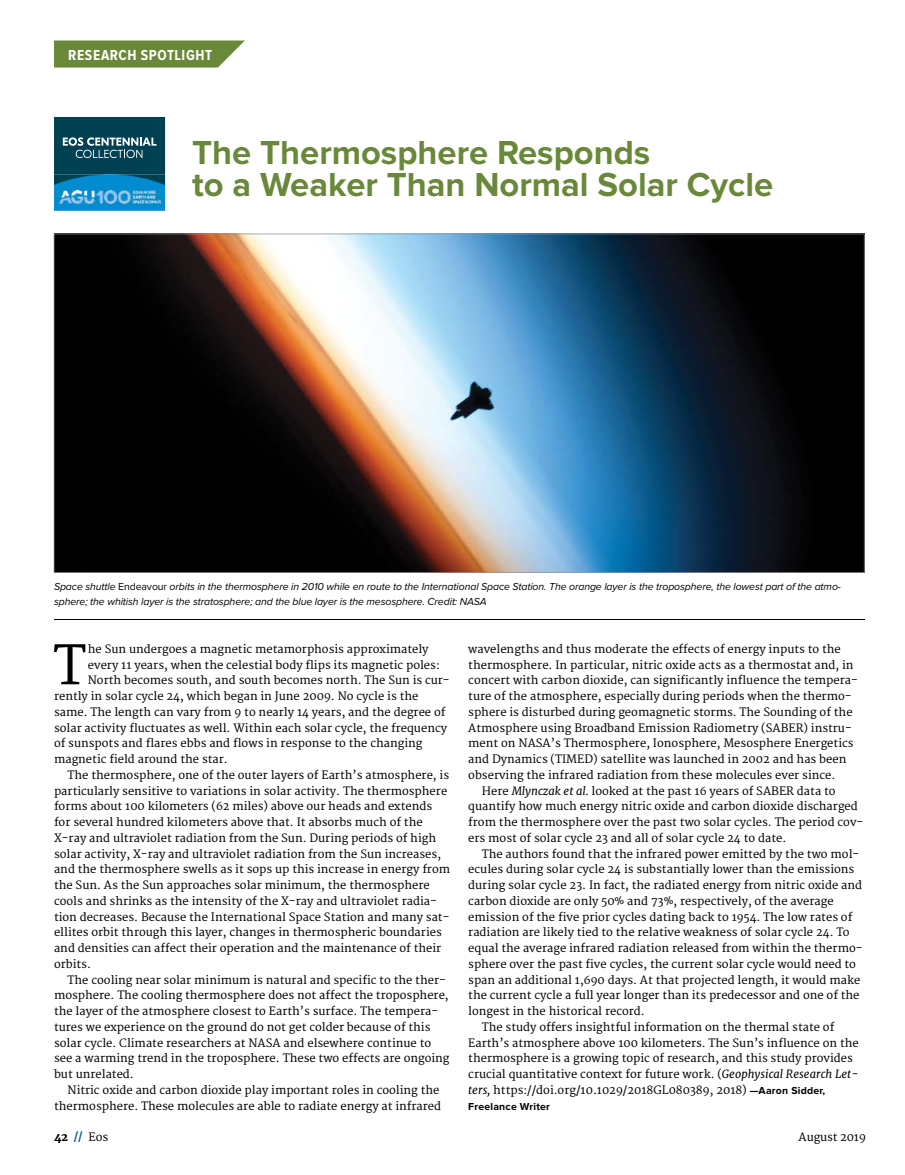
<style>
.page{position:relative;width:905px;height:1175px;background:#fff}
.page>*{position:absolute;margin:0;border:0;box-sizing:border-box;transform-origin:0 0}
.t1{font:52.8px "Merriweather";color:#000}
.t2{font:700 34.5px/31.5px "Proxima Nova";color:#69883a}
.t3{font:700 15px "Proxima Nova Cond";letter-spacing:.04em;color:#fff}
.t4{font:11.25px "Merriweather";color:#000}
.t5{font:italic 10.5px/15.8px "Proxima Nova";letter-spacing:-.01em;color:#000}
.t6{font:700 10.5px "Proxima Nova";letter-spacing:.02em;color:#000}
.s1{font-style:normal}
.s2{font-style:italic}
.s3{font-family:"Proxima Nova";font-weight:700;font-size:10.5px}
.s4{font-weight:800}
.s5{font-weight:800;color:#006a94}
</style>
<div class="page">
<svg style="left:54px;top:40px;width:191px;height:28px;background:#78944e"></svg>
<hr style="left:54px;top:619px;width:810px;height:1px;background:#000">
<img style="left:54px;top:233px;width:810px;height:340px">
<div style="left:54px;top:117px;width:111px;height:57px;background:#004053"></div>
<img style="left:54px;top:174px;width:111px;height:37px">
<img style="left:60px;top:191px;width:101px;height:12px">
<svg style="left:63px;top:137px;width:93px;height:21px;background:#477582"></svg>
<h3 class="t3" style="left:68px;top:47px;width:145px">RESEARCH SPOTLIGHT</h3>
<h2 class="t2" style="left:192px;top:138px;width:582px">The Thermosphere Responds<br>to a Weaker Than Normal Solar Cycle</h2>
<p class="t5" style="left:54px;top:578px;width:788px">Space shuttle <span class="s1">Endeavour</span> orbits in the thermosphere in 2010 while en route to the International Space Station. The orange layer is the troposphere, the lowest part of the atmo&shy;sphere; the whitish layer is the stratosphere; and the blue layer is the mesosphere. Credit: NASA</p>
<h1 class="t1" style="left:53px;top:634px;width:34px">T</h1>
<p class="t4" style="left:88px;top:642px;width:342px">he Sun undergoes a magnetic metamorphosis approximately</p>
<p class="t4" style="left:88px;top:658px;width:353px">every 11 years, when the celestial body flips its magnetic poles:</p>
<p class="t4" style="left:88px;top:673px;width:363px">North becomes south, and south becomes north. The Sun is cur-</p>
<p class="t4" style="left:54px;top:689px;width:366px">rently in solar cycle 24, which began in June 2009. No cycle is the</p>
<p class="t4" style="left:54px;top:705px;width:393px">same. The length can vary from 9 to nearly 14 years, and the degree of</p>
<p class="t4" style="left:54px;top:721px;width:394px">solar activity fluctuates as well. Within each solar cycle, the frequency</p>
<p class="t4" style="left:54px;top:736px;width:370px">of sunspots and flares ebbs and flows in response to the changing</p>
<p class="t4" style="left:54px;top:752px;width:175px">magnetic field around the star.</p>
<p class="t4" style="left:68px;top:768px;width:383px">The thermosphere, one of the outer layers of Earth’s atmosphere, is</p>
<p class="t4" style="left:54px;top:784px;width:395px">particularly sensitive to variations in solar activity. The thermosphere</p>
<p class="t4" style="left:54px;top:799px;width:379px">forms about 100 kilometers (62 miles) above our heads and extends</p>
<p class="t4" style="left:54px;top:815px;width:370px">for several hundred kilometers above that. It absorbs much of the</p>
<p class="t4" style="left:54px;top:831px;width:383px">X-ray and ultraviolet radiation from the Sun. During periods of high</p>
<p class="t4" style="left:54px;top:847px;width:388px">solar activity, X-ray and ultraviolet radiation from the Sun increases,</p>
<p class="t4" style="left:54px;top:862px;width:397px">and the thermosphere swells as it sops up this increase in energy from</p>
<p class="t4" style="left:54px;top:878px;width:377px">the Sun. As the Sun approaches solar minimum, the thermosphere</p>
<p class="t4" style="left:54px;top:894px;width:384px">cools and shrinks as the intensity of the X-ray and ultraviolet radia-</p>
<p class="t4" style="left:54px;top:910px;width:397px">tion decreases. Because the International Space Station and many sat-</p>
<p class="t4" style="left:54px;top:925px;width:389px">ellites orbit through this layer, changes in thermospheric boundaries</p>
<p class="t4" style="left:54px;top:941px;width:389px">and densities can affect their operation and the maintenance of their</p>
<p class="t4" style="left:54px;top:957px;width:38px">orbits.</p>
<p class="t4" style="left:68px;top:973px;width:380px">The cooling near solar minimum is natural and specific to the ther-</p>
<p class="t4" style="left:54px;top:988px;width:396px">mosphere. The cooling thermosphere does not affect the troposphere,</p>
<p class="t4" style="left:54px;top:1004px;width:386px">the layer of the atmosphere closest to Earth’s surface. The tempera-</p>
<p class="t4" style="left:54px;top:1020px;width:378px">tures we experience on the ground do not get colder because of this</p>
<p class="t4" style="left:54px;top:1036px;width:378px">solar cycle. Climate researchers at NASA and elsewhere continue to</p>
<p class="t4" style="left:54px;top:1051px;width:397px">see a warming trend in the troposphere. These two effects are ongoing</p>
<p class="t4" style="left:54px;top:1067px;width:81px">but unrelated.</p>
<p class="t4" style="left:68px;top:1083px;width:373px">Nitric oxide and carbon dioxide play important roles in cooling the</p>
<p class="t4" style="left:54px;top:1099px;width:388px">thermosphere. These molecules are able to radiate energy at infrared</p>
<p class="t4" style="left:468px;top:642px;width:374px">wavelengths and thus moderate the effects of energy inputs to the</p>
<p class="t4" style="left:468px;top:658px;width:387px">thermosphere. In particular, nitric oxide acts as a thermostat and, in</p>
<p class="t4" style="left:468px;top:673px;width:391px">concert with carbon dioxide, can significantly influence the tempera-</p>
<p class="t4" style="left:468px;top:689px;width:385px">ture of the atmosphere, especially during periods when the thermo-</p>
<p class="t4" style="left:468px;top:705px;width:386px">sphere is disturbed during geomagnetic storms. The Sounding of the</p>
<p class="t4" style="left:468px;top:721px;width:385px">Atmosphere using Broadband Emission Radiometry ( SABER) instru-</p>
<p class="t4" style="left:468px;top:736px;width:387px">ment on NASA’s Thermosphere, Ionosphere, Mesosphere Energetics</p>
<p class="t4" style="left:468px;top:752px;width:380px">and Dynamics ( TIMED) satellite was launched in 2002 and has been</p>
<p class="t4" style="left:468px;top:768px;width:368px">observing the infrared radiation from these molecules ever since.</p>
<p class="t4" style="left:482px;top:784px;width:355px">Here <span class="s2">Mlynczak et al.</span> looked at the past 16 years of SABER data to</p>
<p class="t4" style="left:468px;top:799px;width:391px">quantify how much energy nitric oxide and carbon dioxide discharged</p>
<p class="t4" style="left:468px;top:815px;width:396px">from the thermosphere over the past two solar cycles. The period cov-</p>
<p class="t4" style="left:468px;top:831px;width:319px">ers most of solar cycle 23 and all of solar cycle 24 to date.</p>
<p class="t4" style="left:482px;top:847px;width:379px">The authors found that the infrared power emitted by the two mol-</p>
<p class="t4" style="left:468px;top:862px;width:387px">ecules during solar cycle 24 is substantially lower than the emissions</p>
<p class="t4" style="left:468px;top:878px;width:395px">during solar cycle 23. In fact, the radiated energy from nitric oxide and</p>
<p class="t4" style="left:468px;top:894px;width:367px">carbon dioxide are only 50% and 73%, respectively, of the average</p>
<p class="t4" style="left:468px;top:910px;width:385px">emission of the five prior cycles dating back to 1954. The low rates of</p>
<p class="t4" style="left:468px;top:925px;width:383px">radiation are likely tied to the relative weakness of solar cycle 24. To</p>
<p class="t4" style="left:468px;top:941px;width:396px">equal the average infrared radiation released from within the thermo-</p>
<p class="t4" style="left:468px;top:957px;width:389px">sphere over the past five cycles, the current solar cycle would need to</p>
<p class="t4" style="left:468px;top:973px;width:393px">span an additional 1,690 days. At that projected length, it would make</p>
<p class="t4" style="left:468px;top:988px;width:393px">the current cycle a full year longer than its predecessor and one of the</p>
<p class="t4" style="left:468px;top:1004px;width:178px">longest in the historical record.</p>
<p class="t4" style="left:482px;top:1020px;width:354px">The study offers insightful information on the thermal state of</p>
<p class="t4" style="left:468px;top:1036px;width:392px">Earth’s atmosphere above 100 kilometers. The Sun’s influence on the</p>
<p class="t4" style="left:468px;top:1051px;width:386px">thermosphere is a growing topic of research, and this study provides</p>
<p class="t4" style="left:468px;top:1067px;width:391px">crucial quantitative context for future work. (<span class="s2">Geophysical Research Let-</span></p>
<p class="t4" style="left:468px;top:1083px;width:358px"><span class="s2">ters,</span> https:// doi . org/ 10 . 1029/ 2018GL080389, 2018) <span class="s3">—Aaron Sidder,</span></p>
<p class="t6" style="left:468px;top:1100px;width:83px">Freelance Writer</p>
<p class="t4" style="left:54px;top:1130px;width:56px"><span class="s4">42</span> <span class="s5">//</span> Eos</p>
<p class="t4" style="left:798px;top:1130px;width:69px">August 2019</p>
</div>
